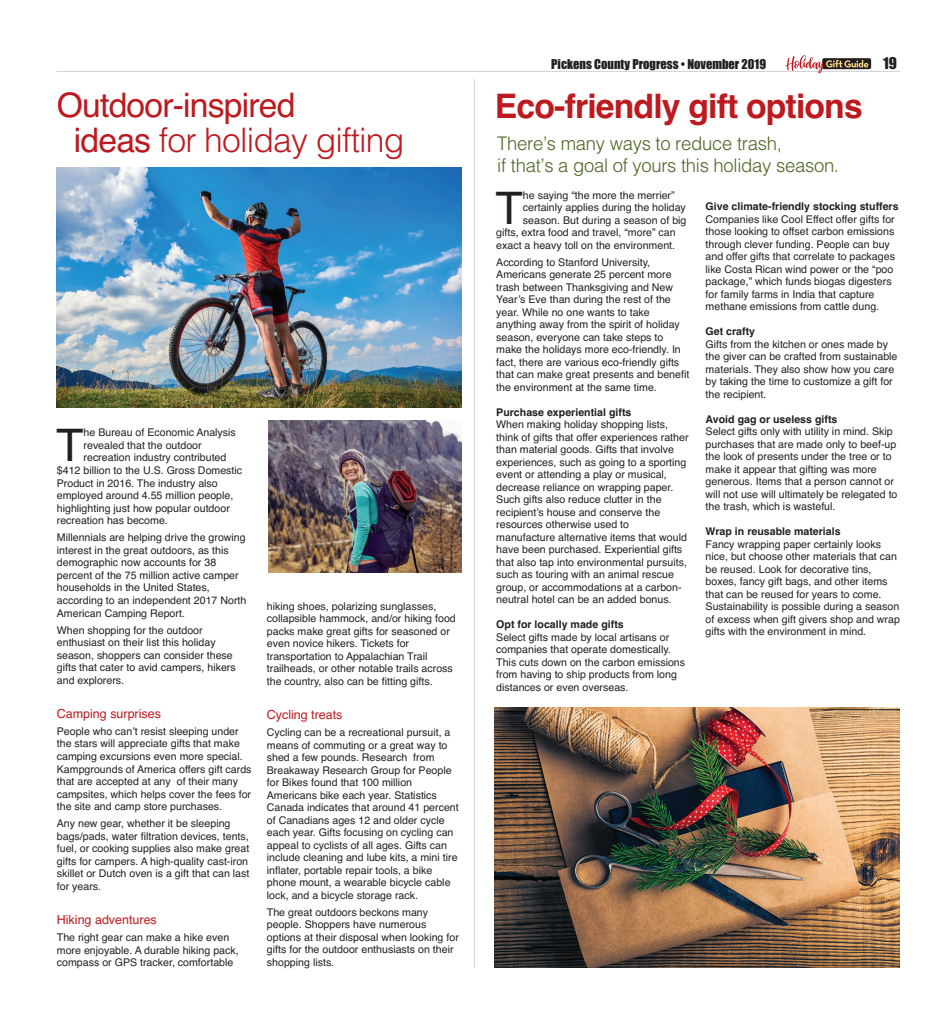
<style>
.page{position:relative;width:945px;height:1013px;background:#fff}
.page>*{position:absolute;margin:0;border:0;box-sizing:border-box;transform-origin:0 0}
.t1{font:44.88px "Helvetica";color:#231f20}
.t2{font:33.75px/35px "Helvetica";letter-spacing:-.025em;color:#bd1a1f}
.t3{font:700 33.75px "Helvetica";letter-spacing:-.025em;color:#bd1a1f}
.t4{font:300 18.75px/22px "Helvetica";letter-spacing:-.015em;color:#4e6425}
.t5{font:15px "Impact";color:#231f20}
.t6{font:12.5px "Helvetica";color:#bd1a1f}
.t7{font:12.5px "Impact";color:#231f20}
.t8{font:10.62px/12.5px "Helvetica";color:#231f20}
.t9{font:700 10.62px "Helvetica";color:#231f20}
.s1{font-weight:300}
</style>
<div class="page">
<hr style="left:56px;top:71px;width:844px;height:1px;background:#d1d2d4">
<div style="left:822px;top:58px;width:49px;height:11px;background:#231f20;border-radius:2px"></div>
<svg style="left:786px;top:55px;width:83px;height:18px"></svg>
<img style="left:56px;top:168px;width:406px;height:239px">
<hr style="left:474px;top:79px;width:1px;height:888px;background:#d1d2d4">
<img style="left:268px;top:420px;width:194px;height:152px">
<img style="left:494px;top:707px;width:406px;height:260px">
<p class="t7" style="left:551px;top:57px;width:216px">Pickens County Progress • November 2019</p>
<h3 class="t5" style="left:883px;top:55px;width:15px">19</h3>
<h2 class="t2" style="left:74px;top:87px;width:332px;text-indent:-17px">Outdoor-inspired<br>ideas <span class="s1">for holiday gifting</span></h2>
<h2 class="t3" style="left:495px;top:86px;width:369px">Eco-friendly gift options</h2>
<h3 class="t4" style="left:497px;top:131px;width:343px">There’s many ways to reduce trash,<br>if that’s a goal of yours this holiday season.</h3>
<h1 class="t1" style="left:496px;top:182px;width:29px">T</h1>
<p class="t8" style="left:523px;top:189px;width:153px">he saying “the more the merrier”</p>
<p class="t9" style="left:706px;top:200px;width:195px">Give climate-friendly stocking stuffers</p>
<p class="t8" style="left:706px;top:213px;width:191px">Companies like Cool Effect offer gifts for those looking to offset carbon emissions through clever funding. People can buy and offer gifts that correlate to packages like Costa Rican wind power or the “poo package,” which funds biogas digesters for family farms in India that capture methane emissions from cattle dung.</p>
<p class="t9" style="left:706px;top:325px;width:51px">Get crafty</p>
<p class="t8" style="left:706px;top:338px;width:193px">Gifts from the kitchen or ones made by the giver can be crafted from sustainable materials. They also show how you care by taking the time to customize a gift for the recipient.</p>
<p class="t9" style="left:706px;top:413px;width:133px">Avoid gag or useless gifts</p>
<p class="t8" style="left:706px;top:425px;width:193px">Select gifts only with utility in mind. Skip purchases that are made only to beef-up the look of presents under the tree or to make it appear that gifting was more generous. Items that a person cannot or will not use will ultimately be relegated to the trash, which is wasteful.</p>
<p class="t9" style="left:706px;top:525px;width:137px">Wrap in reusable materials</p>
<p class="t8" style="left:706px;top:538px;width:196px">Fancy wrapping paper certainly looks nice, but choose other materials that can be reused. Look for decorative tins, boxes, fancy gift bags, and other items that can be reused for years to come.<br>Sustainability is possible during a season of excess when gift givers shop and wrap gifts with the environment in mind.</p>
<p class="t8" style="left:523px;top:201px;width:164px">certainly applies during the holiday</p>
<p class="t8" style="left:523px;top:214px;width:165px">season. But during a season of big</p>
<p class="t8" style="left:496px;top:226px;width:181px">gifts, extra food and travel, “more” can</p>
<p class="t8" style="left:496px;top:238px;width:180px">exact a heavy toll on the environment.</p>
<p class="t8" style="left:496px;top:255px;width:195px">According to Stanford University, Americans generate 25 percent more trash between Thanksgiving and New Year’s Eve than during the rest of the year. While no one wants to take anything away from the spirit of holiday season, everyone can take steps to make the holidays more eco-friendly. In fact, there are various eco-friendly gifts that can make great presents and benefit the environment at the same time.</p>
<p class="t9" style="left:496px;top:405px;width:137px">Purchase experiential gifts</p>
<p class="t8" style="left:496px;top:418px;width:194px">When making holiday shopping lists, think of gifts that offer experiences rather than material goods. Gifts that involve experiences, such as going to a sporting event or attending a play or musical, decrease reliance on wrapping paper.<br>Such gifts also reduce clutter in the recipient’s house and conserve the resources otherwise used to manufacture alternative items that would have been purchased. Experiential gifts that also tap into environmental pursuits, such as touring with an animal rescue group, or accommodations at a carbon&shy;neutral hotel can be an added bonus.</p>
<p class="t9" style="left:496px;top:618px;width:129px">Opt for locally made gifts</p>
<p class="t8" style="left:496px;top:630px;width:190px">Select gifts made by local artisans or companies that operate domestically.<br>This cuts down on the carbon emissions from having to ship products from long distances or even overseas.</p>
<h1 class="t1" style="left:56px;top:419px;width:29px">T</h1>
<p class="t8" style="left:84px;top:426px;width:154px">he Bureau of Economic Analysis</p>
<p class="t8" style="left:84px;top:439px;width:120px">revealed that the outdoor</p>
<p class="t8" style="left:84px;top:451px;width:144px">recreation industry contributed</p>
<p class="t8" style="left:57px;top:464px;width:187px">$412 billion to the U.S. Gross Domestic</p>
<p class="t8" style="left:57px;top:476px;width:163px">Product in 2016. The industry also</p>
<p class="t8" style="left:57px;top:489px;width:178px">employed around 4.55 million people,</p>
<p class="t8" style="left:57px;top:501px;width:175px">highlighting just how popular outdoor</p>
<p class="t8" style="left:57px;top:514px;width:113px">recreation has become.</p>
<p class="t8" style="left:57px;top:531px;width:191px">Millennials are helping drive the growing interest in the great outdoors, as this demographic now accounts for 38 percent of the 75 million active camper households in the United States, according to an independent 2017 North American Camping Report.</p>
<p class="t8" style="left:57px;top:623px;width:180px">When shopping for the outdoor enthusiast on their list this holiday season, shoppers can consider these gifts that cater to avid campers, hikers and explorers.</p>
<p class="t6" style="left:57px;top:706px;width:106px">Camping surprises</p>
<p class="t8" style="left:57px;top:725px;width:196px">People who can’t resist sleeping under the stars will appreciate gifts that make camping excursions even more special.<br>Kampgrounds of America offers gift cards that are accepted at any of their many campsites, which helps cover the fees for the site and camp store purchases.</p>
<p class="t8" style="left:57px;top:817px;width:194px">Any new gear, whether it be sleeping bags/pads, water filtration devices, tents, fuel, or cooking supplies also make great gifts for campers. A high-quality cast-iron skillet or Dutch oven is a gift that can last for years.</p>
<p class="t6" style="left:57px;top:912px;width:102px">Hiking adventures</p>
<p class="t8" style="left:57px;top:931px;width:183px">The right gear can make a hike even more enjoyable. A durable hiking pack, compass or GPS tracker, comfortable</p>
<p class="t8" style="left:267px;top:600px;width:190px">hiking shoes, polarizing sunglasses, collapsible hammock, and/or hiking food packs make great gifts for seasoned or even novice hikers. Tickets for transportation to Appalachian Trail trailheads, or other notable trails across the country, also can be fitting gifts.</p>
<p class="t6" style="left:267px;top:707px;width:77px">Cycling treats</p>
<p class="t8" style="left:267px;top:726px;width:193px">Cycling can be a recreational pursuit, a means of commuting or a great way to shed a few pounds. Research from Breakaway Research Group for People for Bikes found that 100 million Americans bike each year. Statistics Canada indicates that around 41 percent of Canadians ages 12 and older cycle each year. Gifts focusing on cycling can appeal to cyclists of all ages. Gifts can include cleaning and lube kits, a mini tire inflater, portable repair tools, a bike phone mount, a wearable bicycle cable lock, and a bicycle storage rack.</p>
<p class="t8" style="left:267px;top:905px;width:193px">The great outdoors beckons many people. Shoppers have numerous options at their disposal when looking for gifts for the outdoor enthusiasts on their shopping lists.</p>
</div>
